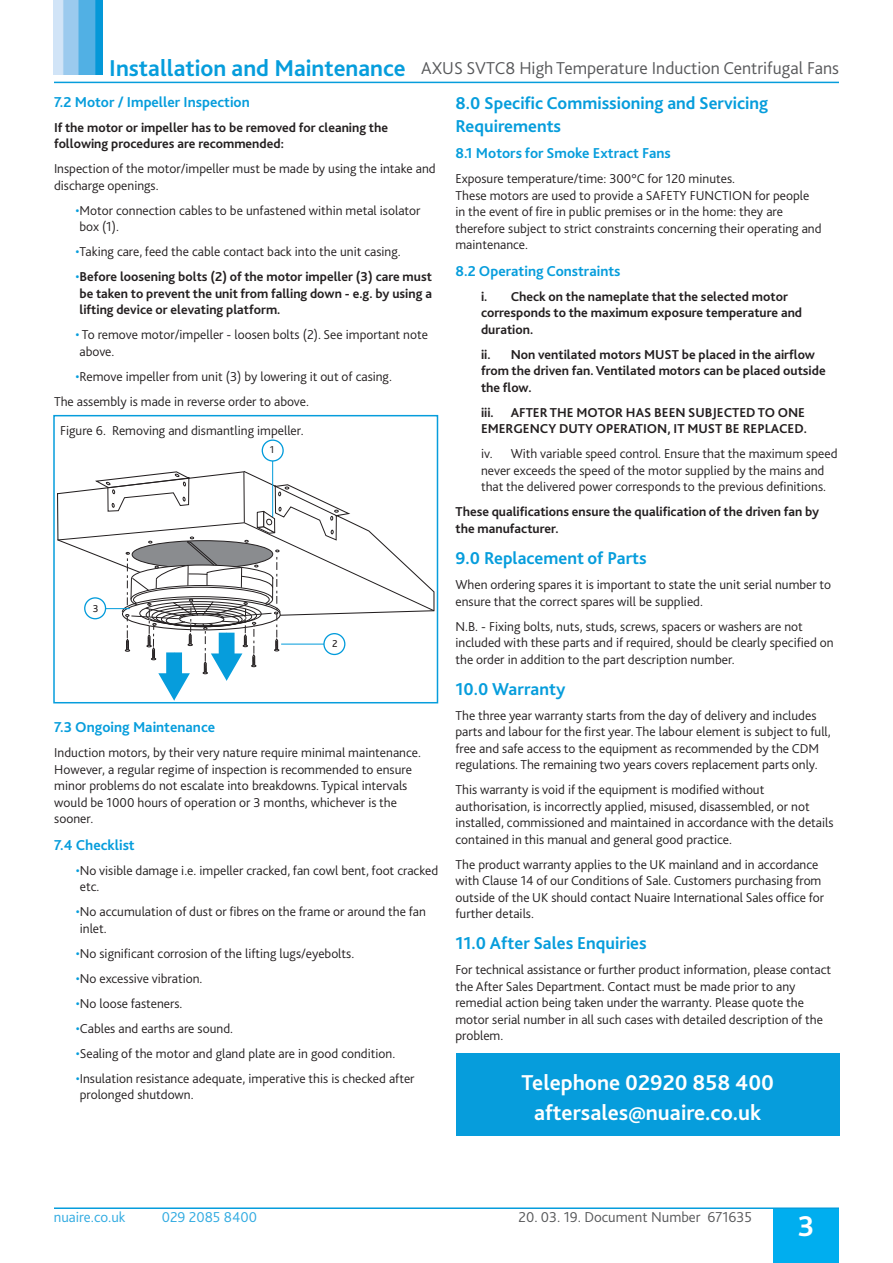
<style>
.page{position:relative;width:893px;height:1263px;background:#fff}
.page>*{position:absolute;margin:0;border:0;box-sizing:border-box;transform-origin:0 0}
.t1{font:700 30px "Bliss 2";color:#fff}
.t2{font:700 22.5px/30px "Bliss 2";color:#fff;text-align:center}
.t3{font:700 18px/22.5px "Bliss 2";color:#069ddc}
.t4{font:300 18px "Bliss 2";color:#57585a}
.t5{font:700 15px "Bliss 2";color:#069ddc}
.t6{font:300 15px "Bliss 2";color:#57585a}
.t7{font:300 15px "Bliss 2";color:#30aae1}
.Text{font:300 13.5px/16.5px "Bliss 2";color:#231f20}
.Text__Bold{font:700 13.5px/16.5px "Bliss 2";color:#231f20}
.Text-2{font:700 13.5px/16.5px "Bliss 2";color:#231f20}
.t8{font:10.35px "Bliss";color:#231f20}
.s1{font-weight:700;font-size:24px;color:#069ddc}
.s2{color:#069ddc}
.s3{font-weight:300;color:#069ddc}
</style>
<div class="page">
<div style="left:773px;top:1209px;width:66px;height:54px;background:#00aeef"></div>
<img style="left:54px;top:0;width:49px;height:75px">
<hr style="left:54px;top:82px;width:785px;height:1px;background:#069ddc">
<hr style="left:54px;top:1207px;width:785px;height:2px;background:#069ddc">
<div style="left:262px;top:439px;width:22px;height:23px;border:1px solid #009bdb;border-radius:50%"></div>
<hr style="left:272px;top:461px;width:1px;height:56px;background:#009bdb">
<svg style="left:57px;top:470px;width:378px;height:230px"></svg>
<div style="left:53px;top:415px;width:385px;height:288px;border:2px solid #069ddc"></div>
<div style="left:456px;top:1053px;width:383px;height:83px;background:#069ddc"></div>
<h3 class="t4" style="left:109px;top:57px;width:731px"><span class="s1">Installation and Maintenance</span> AXUS SVTC8 High Temperature Induction Centrifugal Fans</h3>
<p class="t5" style="left:54px;top:92px;width:197px">7.2 Motor / Impeller Inspection</p>
<p class="Text__Bold" style="left:54px;top:119px;width:336px">If the motor or impeller has to be removed for cleaning the following procedures are recommended:</p>
<p class="Text" style="left:54px;top:160px;width:383px">Inspection of the motor/impeller must be made by using the intake and discharge openings.</p>
<p class="Text" style="left:75px;top:202px;width:347px"><span class="s2">•</span>Motor connection cables to be unfastened within metal isolator box (1).</p>
<p class="Text" style="left:75px;top:243px;width:327px"><span class="s2">•</span>Taking care, feed the cable contact back into the unit casing.</p>
<p class="Text__Bold" style="left:75px;top:268px;width:358px;text-align:justify"><span class="s3">•</span>Before loosening bolts (2) of the motor impeller (3) care must be taken to prevent the unit from falling down - e.g. by using a lifting device or elevating platform.</p>
<p class="Text" style="left:75px;top:326px;width:354px"><span class="s2">•</span> To remove motor/impeller - loosen bolts (2). See important note above.</p>
<p class="Text" style="left:75px;top:368px;width:318px"><span class="s2">•</span>Remove impeller from unit (3) by lowering it out of casing.</p>
<p class="Text" style="left:54px;top:393px;width:257px">The assembly is made in reverse order to above.</p>
<p class="Text" style="left:60px;top:422px;width:245px">Figure 6. Removing and dismantling impeller.</p>
<p class="t8" style="left:93px;top:603px;width:7px">3</p>
<p class="t8" style="left:269px;top:445px;width:7px">1</p>
<p class="t8" style="left:332px;top:638px;width:7px">2</p>
<p class="t5" style="left:54px;top:718px;width:162px">7.3 Ongoing Maintenance</p>
<p class="Text" style="left:54px;top:744px;width:368px">Induction motors, by their very nature require minimal maintenance.<br>However, a regular regime of inspection is recommended to ensure minor problems do not escalate into breakdowns. Typical intervals would be 1000 hours of operation or 3 months, whichever is the sooner.</p>
<p class="t5" style="left:54px;top:835px;width:82px">7.4 Checklist</p>
<p class="Text" style="left:76px;top:862px;width:364px"><span class="s2">•</span>No visible damage i.e. impeller cracked, fan cowl bent, foot cracked etc.</p>
<p class="Text" style="left:76px;top:903px;width:351px"><span class="s2">•</span>No accumulation of dust or fibres on the frame or around the fan inlet.</p>
<p class="Text" style="left:76px;top:945px;width:280px"><span class="s2">•</span>No significant corrosion of the lifting lugs/eyebolts.</p>
<p class="Text" style="left:76px;top:970px;width:128px"><span class="s2">•</span>No excessive vibration.</p>
<p class="Text" style="left:76px;top:995px;width:108px"><span class="s2">•</span>No loose fasteners.</p>
<p class="Text" style="left:76px;top:1020px;width:159px"><span class="s2">•</span>Cables and earths are sound.</p>
<p class="Text" style="left:76px;top:1045px;width:321px"><span class="s2">•</span>Sealing of the motor and gland plate are in good condition.</p>
<p class="Text" style="left:76px;top:1070px;width:340px"><span class="s2">•</span>Insulation resistance adequate, imperative this is checked after prolonged shutdown.</p>
<p class="t3" style="left:455px;top:92px;width:314px">8.0 Specific Commissioning and Servicing<br>Requirements</p>
<p class="t5" style="left:455px;top:144px;width:217px">8.1 Motors for Smoke Extract Fans</p>
<p class="Text" style="left:455px;top:170px;width:368px">Exposure temperature/time: 300°C for 120 minutes.<br>These motors are used to provide a SAFETY FUNCTION for people in the event of fire in public premises or in the home: they are therefore subject to strict constraints concerning their operating and maintenance.</p>
<p class="t5" style="left:455px;top:262px;width:166px">8.2 Operating Constraints</p>
<p class="Text__Bold" style="left:481px;top:288px;width:323px">i. Check on the nameplate that the selected motor corresponds to the maximum exposure temperature and duration.</p>
<p class="Text__Bold" style="left:481px;top:346px;width:346px">ii. Non ventilated motors MUST be placed in the airflow from the driven fan. Ventilated motors can be placed outside the flow.</p>
<p class="Text__Bold" style="left:481px;top:404px;width:14px">iii.</p>
<p class="Text__Bold" style="left:481px;top:404px;width:327px;text-align:right">AFTER THE MOTOR HAS BEEN SUBJECTED TO ONE<br>EMERGENCY DUTY OPERATION, IT MUST BE REPLACED.</p>
<p class="Text" style="left:481px;top:445px;width:358px">iv. With variable speed control. Ensure that the maximum speed never exceeds the speed of the motor supplied by the mains and that the delivered power corresponds to the previous definitions.</p>
<p class="Text-2" style="left:455px;top:503px;width:365px">These qualifications ensure the qualification of the driven fan by the manufacturer.</p>
<p class="t3" style="left:455px;top:546px;width:193px">9.0 Replacement of Parts</p>
<p class="Text" style="left:455px;top:576px;width:377px">When ordering spares it is important to state the unit serial number to ensure that the correct spares will be supplied.</p>
<p class="Text" style="left:455px;top:617px;width:379px">N.B. - Fixing bolts, nuts, studs, screws, spacers or washers are not included with these parts and if required, should be clearly specified on the order in addition to the part description number.</p>
<p class="t3" style="left:455px;top:677px;width:111px">10.0 Warranty</p>
<p class="Text" style="left:455px;top:706px;width:377px">The three year warranty starts from the day of delivery and includes parts and labour for the first year. The labour element is subject to full, free and safe access to the equipment as recommended by the CDM regulations. The remaining two years covers replacement parts only.</p>
<p class="Text" style="left:455px;top:781px;width:380px">This warranty is void if the equipment is modified without authorisation, is incorrectly applied, misused, disassembled, or not installed, commissioned and maintained in accordance with the details contained in this manual and general good practice.</p>
<p class="Text" style="left:455px;top:855px;width:370px">The product warranty applies to the UK mainland and in accordance with Clause 14 of our Conditions of Sale. Customers purchasing from outside of the UK should contact Nuaire International Sales office for further details.</p>
<p class="t3" style="left:455px;top:931px;width:193px">11.0 After Sales Enquiries</p>
<p class="Text" style="left:455px;top:961px;width:377px">For technical assistance or further product information, please contact the After Sales Department. Contact must be made prior to any remedial action being taken under the warranty. Please quote the motor serial number in all such cases with detailed description of the problem.</p>
<p class="t2" style="left:521px;top:1066px;width:254px">Telephone 02920 858 400 aftersales@nuaire.co.uk</p>
<p class="t7" style="left:54px;top:1208px;width:73px">nuaire.co.uk</p>
<p class="t7" style="left:162px;top:1208px;width:97px">029 2085 8400</p>
<p class="t6" style="left:518px;top:1208px;width:235px">20. 03. 19. Document Number 671635</p>
<h1 class="t1" style="left:798px;top:1207px;width:18px">3</h1>
</div>
